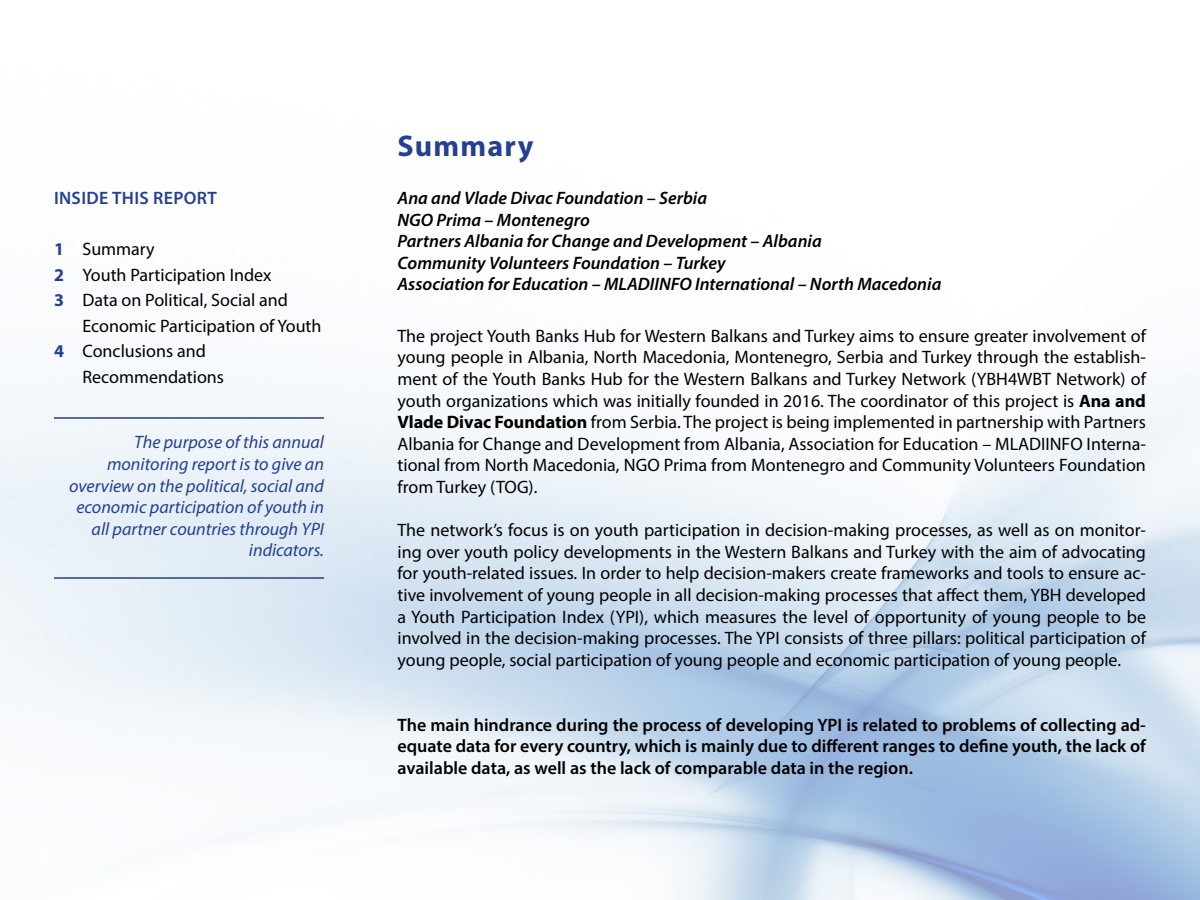
<style>
.page{position:relative;width:1200px;height:900px;background:#fff}
.page>*{position:absolute;margin:0;border:0;box-sizing:border-box;transform-origin:0 0}
.t1{font:700 30px "Myriad Pro";letter-spacing:.04em;color:#25408f}
.t2{font:18px/21.6px "Myriad Pro";color:#000;text-align:justify}
.t3{font:600 18px/21.6px "Myriad Pro";color:#000;text-align:justify}
.t4{font:italic 600 18px/21.6px "Myriad Pro";color:#000}
.t5{font:italic 18px/21.6px "Myriad Pro";color:#25408f;text-align:right}
.t6{font:600 18px "Myriad Pro";letter-spacing:.02em;color:#25408f}
.s1{font-weight:700;color:#25408f}
.s2{font-weight:700}
</style>
<div class="page">
<hr style="left:54px;top:577px;width:270px;height:2px;background:#25408f">
<hr style="left:54px;top:417px;width:270px;height:2px;background:#25408f">
<p class="t6" style="left:54px;top:187px;width:165px">INSIDE THIS REPORT</p>
<p class="t2" style="left:54px;top:238px;width:102px"><span class="s1">1</span> Summary</p>
<p class="t2" style="left:54px;top:263px;width:219px"><span class="s1">2</span> Youth Participation Index</p>
<p class="t2" style="left:54px;top:289px;width:235px"><span class="s1">3</span> Data on Political, Social and</p>
<p class="t2" style="left:82px;top:314px;width:241px">Economic Participation of Youth</p>
<p class="t2" style="left:54px;top:340px;width:153px"><span class="s1">4</span> Conclusions and</p>
<p class="t2" style="left:82px;top:365px;width:143px">Recommendations</p>
<p class="t5" style="left:69px;top:431px;width:256px">The purpose of this annual monitoring report is to give an overview on the political, social and economic participation of youth in all partner countries through YPI indicators.</p>
<h1 class="t1" style="left:398px;top:126px;width:137px">Summary</h1>
<p class="t4" style="left:398px;top:187px;width:545px">Ana and Vlade Divac Foundation – Serbia<br>NGO Prima – Montenegro<br>Partners Albania for Change and Development – Albania<br>Community Volunteers Foundation – Turkey<br>Association for Education – MLADIINFO International – North Macedonia</p>
<p class="t2" style="left:398px;top:325px;width:750px">The project Youth Banks Hub for Western Balkans and Turkey aims to ensure greater involvement of young people in Albania, North Macedonia, Montenegro, Serbia and Turkey through the establish&shy;ment of the Youth Banks Hub for the Western Balkans and Turkey Network (YBH4WBT Network) of youth organizations which was initially founded in 2016. The coordinator of this project is <span class="s2">Ana and Vlade Divac Foundation</span> from Serbia. The project is being implemented in partnership with Partners Albania for Change and Development from Albania, Association for Education – MLADIINFO Interna&shy;tional from North Macedonia, NGO Prima from Montenegro and Community Volunteers Foundation from Turkey (TOG).</p>
<p class="t2" style="left:398px;top:519px;width:750px">The network’s focus is on youth participation in decision-making processes, as well as on monitor&shy;ing over youth policy developments in the Western Balkans and Turkey with the aim of advocating for youth-related issues. In order to help decision-makers create frameworks and tools to ensure ac&shy;tive involvement of young people in all decision-making processes that affect them, YBH developed a Youth Participation Index (YPI), which measures the level of opportunity of young people to be involved in the decision-making processes. The YPI consists of three pillars: political participation of young people, social participation of young people and economic participation of young people.</p>
<p class="t3" style="left:398px;top:713px;width:750px">The main hindrance during the process of developing YPI is related to problems of collecting ad&shy;equate data for every country, which is mainly due to different ranges to define youth, the lack of available data, as well as the lack of comparable data in the region.</p>
</div>
